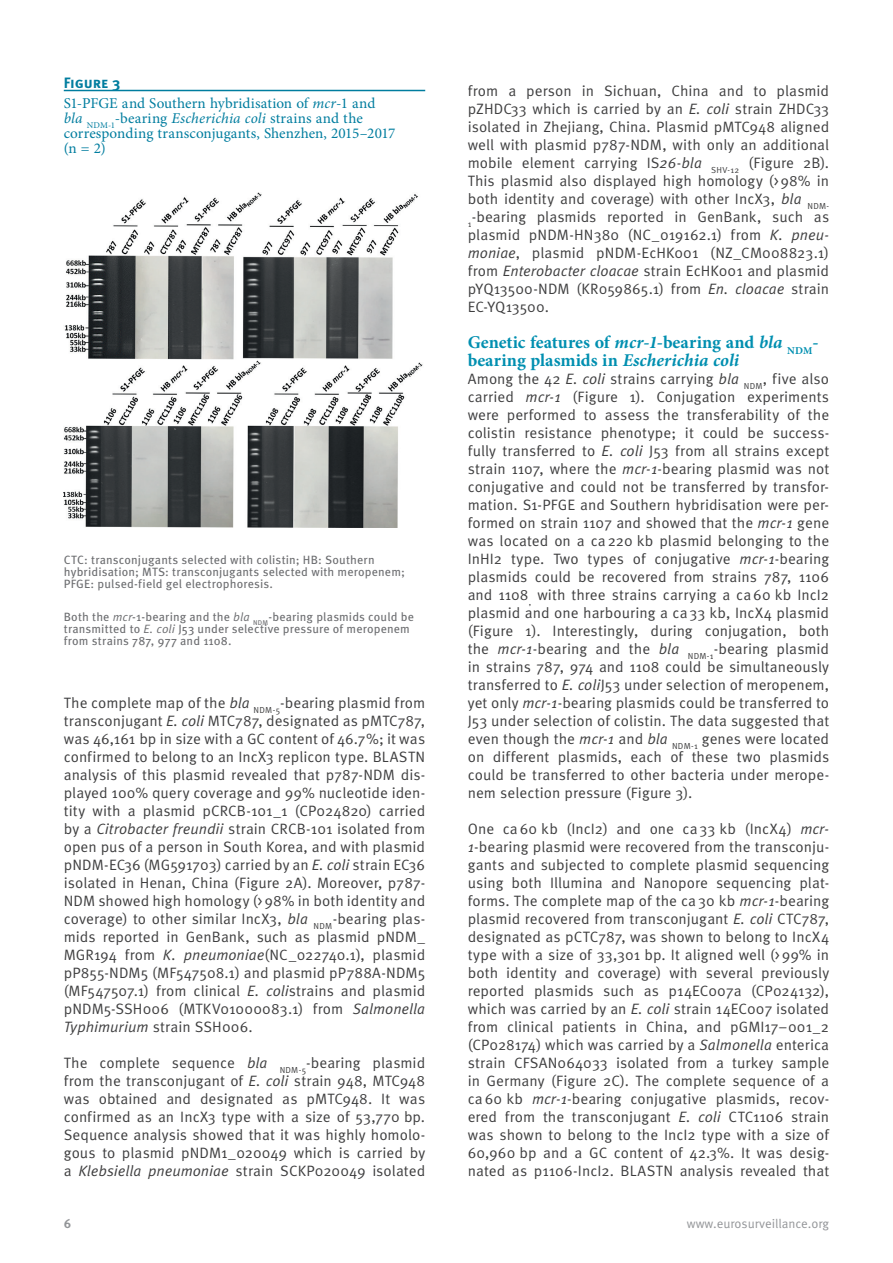
<style>
.page{position:relative;width:893px;height:1263px;background:#fff}
.page>*{position:absolute;margin:0;border:0;box-sizing:border-box;transform-origin:0 0}
.t1{font:700 18px/18px "Minion Pro";letter-spacing:.005em;color:#008fb0}
.t2{font:15px/18px "Meta Pro";letter-spacing:.005em;color:#3e3e3f;text-align:justify}
.t3{font:15px/15px "Minion Pro";letter-spacing:.005em;color:#007d9f}
.t4{font:700 15px "Meta Pro";letter-spacing:-.005em;color:#007d9f}
.t5{font:12.75px "Meta Pro";color:#939598}
.t6{font:700 12.75px "Meta Pro";color:#939598}
.t7{font:12px/12px "Meta Pro";letter-spacing:.015em;color:#6c6d70}
.s1{font-style:italic}
</style>
<div class="page">
<hr style="left:64px;top:90px;width:361px;height:1px;background:#007d9f">
<img style="left:64px;top:192px;width:359px;height:336px">
<p class="t4" style="left:64px;top:73px;width:58px">Figure 3</p>
<p class="t3" style="left:64px;top:96px;width:333px">S1-PFGE and Southern hybridisation of <span class="s1">mcr</span>-1 and <span class="s1">bla</span> <sub>NDM-1</sub>-bearing <span class="s1">Escherichia coli</span> strains and the corresponding transconjugants, Shenzhen, 2015–2017 (n = 2)</p>
<p class="t7" style="left:64px;top:554px;width:343px">CTC: transconjugants selected with colistin; HB: Southern hybridisation; MTS: transconjugants selected with meropenem;<br>PFGE: pulsed-field gel electrophoresis.</p>
<p class="t7" style="left:64px;top:611px;width:352px">Both the <span class="s1">mcr</span>-1-bearing and the <span class="s1">bla</span> <sub>NDM</sub>-bearing plasmids could be transmitted to <span class="s1">E. coli</span> J53 under selective pressure of meropenem from strains 787, 977 and 1108.</p>
<p class="t2" style="left:64px;top:694px;width:363px">The complete map of the <span class="s1">bla</span> <sub>NDM-5</sub>-bearing plasmid from transconjugant <span class="s1">E. coli</span> MTC787, designated as pMTC787, was 46,161 bp in size with a GC content of 46.7%; it was confirmed to belong to an IncX3 replicon type. BLASTN analysis of this plasmid revealed that p787-NDM dis&shy;played 100% query coverage and 99% nucleotide iden&shy;tity with a plasmid pCRCB-101_1 (CP024820) carried by a <span class="s1">Citrobacter freundii</span> strain CRCB-101 isolated from open pus of a person in South Korea, and with plasmid pNDM-EC36 (MG591703) carried by an <span class="s1">E. coli</span> strain EC36 isolated in Henan, China (Figure 2A). Moreover, p787- NDM showed high homology (&gt;98% in both identity and coverage) to other similar IncX3, <span class="s1">bla</span> <sub>NDM</sub>-bearing plas&shy;mids reported in GenBank, such as plasmid pNDM_ MGR194 from <span class="s1">K. pneumoniae</span>(NC_022740.1), plasmid pP855-NDM5 (MF547508.1) and plasmid pP788A-NDM5 (MF547507.1) from clinical <span class="s1">E. coli</span>strains and plasmid pNDM5-SSH006 (MTKV01000083.1) from <span class="s1">Salmonella Typhimurium</span> strain SSH006.</p>
<p class="t2" style="left:64px;top:1054px;width:363px">The complete sequence <span class="s1">bla</span> <sub>NDM-5</sub>-bearing plasmid from the transconjugant of <span class="s1">E. coli</span> strain 948, MTC948 was obtained and designated as pMTC948. It was confirmed as an IncX3 type with a size of 53,770 bp.<br>Sequence analysis showed that it was highly homolo&shy;gous to plasmid pNDM1_020049 which is carried by a <span class="s1">Klebsiella pneumoniae</span> strain SCKP020049 isolated</p>
<p class="t2" style="left:468px;top:82px;width:363px">from a person in Sichuan, China and to plasmid pZHDC33 which is carried by an <span class="s1">E. coli</span> strain ZHDC33 isolated in Zhejiang, China. Plasmid pMTC948 aligned well with plasmid p787-NDM, with only an additional mobile element carrying IS<span class="s1">26</span>-<span class="s1">bla</span> <sub>SHV-12</sub> (Figure 2B).<br>This plasmid also displayed high homology (&gt;98% in both identity and coverage) with other IncX3, <span class="s1">bla</span> <sub>NDM-1</sub>-bearing plasmids reported in GenBank, such as plasmid pNDM-HN380 (NC_019162.1) from <span class="s1">K. pneu&shy;moniae</span>, plasmid pNDM-EcHK001 (NZ_CM008823.1) from <span class="s1">Enterobacter cloacae</span> strain EcHK001 and plasmid pYQ13500-NDM (KR059865.1) from <span class="s1">En. cloacae</span> strain EC-YQ13500.</p>
<p class="t1" style="left:468px;top:333px;width:352px">Genetic features of <span class="s1">mcr-1</span>-bearing and <span class="s1">bla</span> <sub>NDM&shy;</sub>bearing plasmids in <span class="s1">Escherichia coli</span></p>
<p class="t2" style="left:468px;top:370px;width:363px">Among the 42 <span class="s1">E. coli</span> strains carrying <span class="s1">bla</span> <sub>NDM</sub>, five also carried <span class="s1">mcr-1</span> (Figure 1). Conjugation experiments were performed to assess the transferability of the colistin resistance phenotype; it could be success&shy;fully transferred to <span class="s1">E. coli</span> J53 from all strains except strain 1107, where the <span class="s1">mcr-1</span>-bearing plasmid was not conjugative and could not be transferred by transfor&shy;mation. S1-PFGE and Southern hybridisation were per&shy;formed on strain 1107 and showed that the <span class="s1">mcr-1</span> gene was located on a ca220 kb plasmid belonging to the InHI2 type. Two types of conjugative <span class="s1">mcr-1</span>-bearing plasmids could be recovered from strains 787, 1106 and 1108<sub>,</sub> with three strains carrying a ca60 kb IncI2 plasmid and one harbouring a ca33 kb, IncX4 plasmid (Figure 1). Interestingly, during conjugation, both the <span class="s1">mcr-1</span>-bearing and the <span class="s1">bla</span> <sub>NDM-1</sub>-bearing plasmid in strains 787, 974 and 1108 could be simultaneously transferred to <span class="s1">E. coli</span>J53 under selection of meropenem, yet only <span class="s1">mcr-1</span>-bearing plasmids could be transferred to J53 under selection of colistin. The data suggested that even though the <span class="s1">mcr-1</span> and <span class="s1">bla</span> <sub>NDM-1</sub> genes were located on different plasmids, each of these two plasmids could be transferred to other bacteria under merope&shy;nem selection pressure (Figure 3).</p>
<p class="t2" style="left:468px;top:820px;width:363px">One ca60 kb (IncI2) and one ca33 kb (IncX4) <span class="s1">mcr-1</span>-bearing plasmid were recovered from the transconju&shy;gants and subjected to complete plasmid sequencing using both Illumina and Nanopore sequencing plat&shy;forms. The complete map of the ca30 kb <span class="s1">mcr-1</span>-bearing plasmid recovered from transconjugant <span class="s1">E. coli</span> CTC787, designated as pCTC787, was shown to belong to IncX4 type with a size of 33,301 bp. It aligned well (&gt;99% in both identity and coverage) with several previously reported plasmids such as p14EC007a (CP024132), which was carried by an <span class="s1">E. coli</span> strain 14EC007 isolated from clinical patients in China, and pGMI17–001_2 (CP028174) which was carried by a <span class="s1">Salmonella</span> enterica strain CFSAN064033 isolated from a turkey sample in Germany (Figure 2C). The complete sequence of a ca60 kb <span class="s1">mcr-1</span>-bearing conjugative plasmids, recov&shy;ered from the transconjugant <span class="s1">E. coli</span> CTC1106 strain was shown to belong to the IncI2 type with a size of 60,960 bp and a GC content of 42.3%. It was desig&shy;nated as p1106-IncI2. BLASTN analysis revealed that</p>
<p class="t6" style="left:64px;top:1215px;width:9px">6</p>
<p class="t5" style="left:687px;top:1215px;width:144px">www.eurosurveillance.org</p>
</div>
